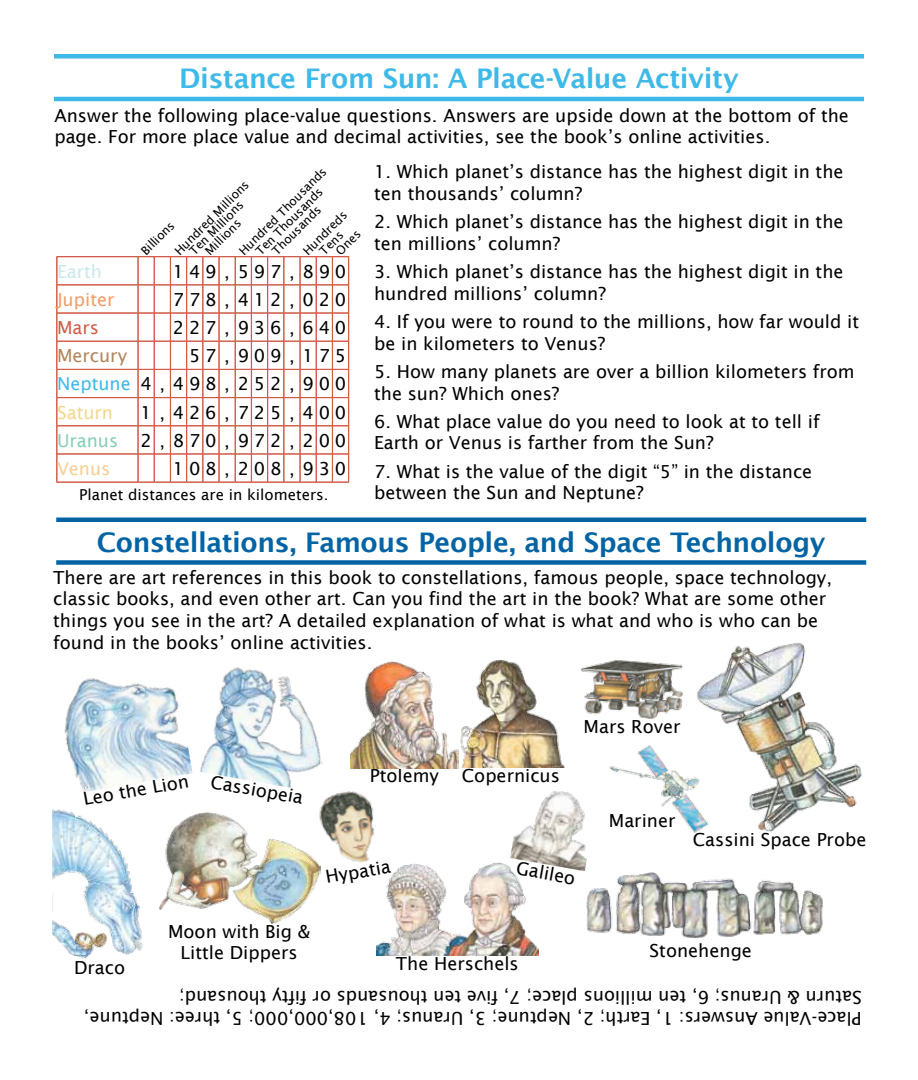
<style>
.page{position:relative;width:918px;height:1080px;background:#fff}
.page>*{position:absolute;margin:0;border:0;box-sizing:border-box;transform-origin:0 0}
.t1{font:600 27px "Lucida Sans";letter-spacing:-.015em;color:#0064a4}
.t2{font:600 27px "Lucida Sans";letter-spacing:-.02em;color:#3fb9e8}
.t3{font:18px/21.6px "Lucida Sans";color:#000}
.t4{font:18px "Lucida Sans";letter-spacing:.27em;color:#000}
.t5{font:18px "Lucida Sans";color:#f29c67}
.t6{font:18px "Lucida Sans";color:#b1865c}
.t7{font:18px "Lucida Sans";color:#c9e9ed}
.t8{font:18px "Lucida Sans";color:#d15c49}
.t9{font:15px "Lucida Sans";color:#000}
.t10{font:12px/23.9px "Lucida Sans";color:#000;text-align:center}
.s1{color:#3fb9e8}
.s2{color:#f2d78e}
.s3{color:#87ceb7}
.s4{color:#f8ce94}
</style>
<div class="page">
<div style="left:56px;top:560px;width:810px;height:5px;background:#0064a4"></div>
<hr style="left:56px;top:518px;width:810px;height:4px;background:#0064a4">
<hr style="left:54px;top:97px;width:810px;height:4px;background:#3fb9e8">
<hr style="left:54px;top:54px;width:810px;height:4px;background:#3fb9e8">
<hr style="left:57px;top:256px;width:81px;height:1px;background:#d15c49">
<hr style="left:57px;top:257px;width:81px;height:1px;background:#d15c49">
<hr style="left:57px;top:284px;width:81px;height:1px;background:#d15c49">
<hr style="left:57px;top:285px;width:81px;height:1px;background:#d15c49">
<hr style="left:57px;top:313px;width:81px;height:1px;background:#d15c49">
<hr style="left:57px;top:341px;width:81px;height:1px;background:#d15c49">
<hr style="left:57px;top:369px;width:81px;height:1px;background:#d15c49">
<hr style="left:57px;top:397px;width:81px;height:1px;background:#d15c49">
<hr style="left:57px;top:425px;width:81px;height:1px;background:#d15c49">
<hr style="left:57px;top:426px;width:81px;height:1px;background:#d15c49">
<hr style="left:57px;top:454px;width:81px;height:1px;background:#d15c49">
<svg style="left:56px;top:257px;width:2px;height:225px"></svg>
<hr style="left:57px;top:482px;width:81px;height:1px;background:#d15c49">
<svg style="left:138px;top:256px;width:212px;height:227px"></svg>
<img style="left:581px;top:660px;width:102px;height:59px">
<img style="left:200px;top:667px;width:123px;height:121px">
<img style="left:159px;top:812px;width:162px;height:111px">
<img style="left:64px;top:678px;width:129px;height:114px">
<img style="left:697px;top:643px;width:165px;height:188px">
<img style="left:609px;top:742px;width:107px;height:91px">
<img style="left:510px;top:791px;width:77px;height:80px">
<img style="left:306px;top:784px;width:69px;height:87px">
<img style="left:350px;top:660px;width:215px;height:108px">
<img style="left:377px;top:862px;width:162px;height:93px">
<img style="left:586px;top:872px;width:237px;height:66px">
<img style="left:53px;top:809px;width:90px;height:150px">
<h1 class="t2" style="left:179px;top:63px;width:561px">Distance From Sun: A Place-Value Activity</h1>
<p class="t3" style="left:54px;top:105px;width:796px">Answer the following place-value questions. Answers are upside down at the bottom of the page. For more place value and decimal activities, see the book’s online activities.</p>
<p class="t10" style="left:233px;top:244px;width:119px;rotate:-45deg">Hundred Thousands</p>
<p class="t10" style="left:151px;top:228px;width:101px;text-align:left;text-indent:-24px;rotate:-45deg">Billions<br>Hundred Millions</p>
<p class="t10" style="left:249px;top:244px;width:91px;rotate:-45deg">Ten Thousands</p>
<p class="t10" style="left:188px;top:249px;width:72px;line-height:10.9px;rotate:-45deg">Ten Millions<br>Millions</p>
<p class="t10" style="left:266px;top:244px;width:65px;rotate:-45deg">Thousands</p>
<p class="t10" style="left:301px;top:249px;width:58px;line-height:11.7px;rotate:-45deg">Hundreds<br>Tens</p>
<p class="t10" style="left:329px;top:244px;width:31px;rotate:-45deg">Ones</p>
<p class="t7" style="left:57px;top:261px;width:46px">Earth</p>
<p class="t4" style="left:173px;top:261px;width:175px">149 , 597 , 890</p>
<p class="t5" style="left:57px;top:289px;width:59px">Jupiter</p>
<p class="t4" style="left:173px;top:289px;width:175px">778 , 412 , 020</p>
<p class="t8" style="left:57px;top:317px;width:43px">Mars</p>
<p class="t4" style="left:173px;top:317px;width:175px">227 , 936 , 640</p>
<p class="t6" style="left:57px;top:346px;width:72px">Mercury</p>
<p class="t3" style="left:57px;top:342px;width:291px;line-height:28.2px;text-align:justify;text-indent:132px">57 , 909 , 175<br><span class="s1">Neptune</span> 4 , 498 , 252 , 900<br><span class="s2">Saturn</span></p>
<p class="t3" style="left:57px;top:398px;width:291px;line-height:28.2px;text-align:justify;text-indent:83px">1,426,725,400<br><span class="s3">Uranus</span> 2 , 870 , 972 , 200<br><span class="s4">Venus</span></p>
<p class="t4" style="left:173px;top:458px;width:175px">108 , 208 , 930</p>
<p class="t9" style="left:79px;top:486px;width:251px">Planet distances are in kilometers.</p>
<p class="t3" style="left:374px;top:161px;width:471px">1. Which planet’s distance has the highest digit in the ten thousands’ column?</p>
<p class="t3" style="left:374px;top:211px;width:471px">2. Which planet’s distance has the highest digit in the ten millions’ column?</p>
<p class="t3" style="left:374px;top:261px;width:471px">3. Which planet’s distance has the highest digit in the hundred millions’ column?</p>
<p class="t3" style="left:374px;top:311px;width:486px">4. If you were to round to the millions, how far would it be in kilometers to Venus?</p>
<p class="t3" style="left:374px;top:361px;width:482px">5. How many planets are over a billion kilometers from the sun? Which ones?</p>
<p class="t3" style="left:374px;top:411px;width:447px">6. What place value do you need to look at to tell if<br>Earth or Venus is farther from the Sun?</p>
<p class="t3" style="left:374px;top:461px;width:440px">7. What is the value of the digit “5” in the distance between the Sun and Neptune?</p>
<h1 class="t1" style="left:97px;top:526px;width:730px">Constellations, Famous People, and Space Technology</h1>
<p class="t3" style="left:53px;top:567px;width:780px">There are art references in this book to constellations, famous people, space technology, classic books, and even other art. Can you find the art in the book? What are some other things you see in the art? A detailed explanation of what is what and who is who can be found in the books’ online activities.</p>
<p class="t3" style="left:81px;top:788px;width:109px;rotate:-10deg">Leo the Lion</p>
<p class="t3" style="left:213px;top:771px;width:95px;rotate:10deg">Cassiopeia</p>
<p class="t3" style="left:74px;top:957px;width:53px">Draco</p>
<p class="t3" style="left:168px;top:921px;width:144px;text-align:center">Moon with Big &amp;<br>Little Dippers</p>
<p class="t3" style="left:584px;top:716px;width:98px">Mars Rover</p>
<p class="t3" style="left:370px;top:765px;width:71px">Ptolemy</p>
<p class="t3" style="left:462px;top:765px;width:100px">Copernicus</p>
<p class="t3" style="left:324px;top:866px;width:67px;rotate:-10deg">Hypatia</p>
<p class="t3" style="left:518px;top:857px;width:61px;rotate:10deg">Galileo</p>
<p class="t3" style="left:609px;top:810px;width:68px">Mariner</p>
<p class="t3" style="left:693px;top:829px;width:175px">Cassini Space Probe</p>
<p class="t3" style="left:396px;top:953px;width:124px">The Herschels</p>
<p class="t3" style="left:650px;top:940px;width:104px">Stonehenge</p>
<p class="t3" style="left:862px;top:1029px;width:779px;rotate:-180deg">Place-Value Answers: 1, Earth; 2, Neptune; 3, Uranus; 4, 108,000,000; 5, three: Neptune,<br>Saturn &amp; Uranus; 6, ten millions place; 7, five ten thousands or fifty thousand;</p>
</div>
